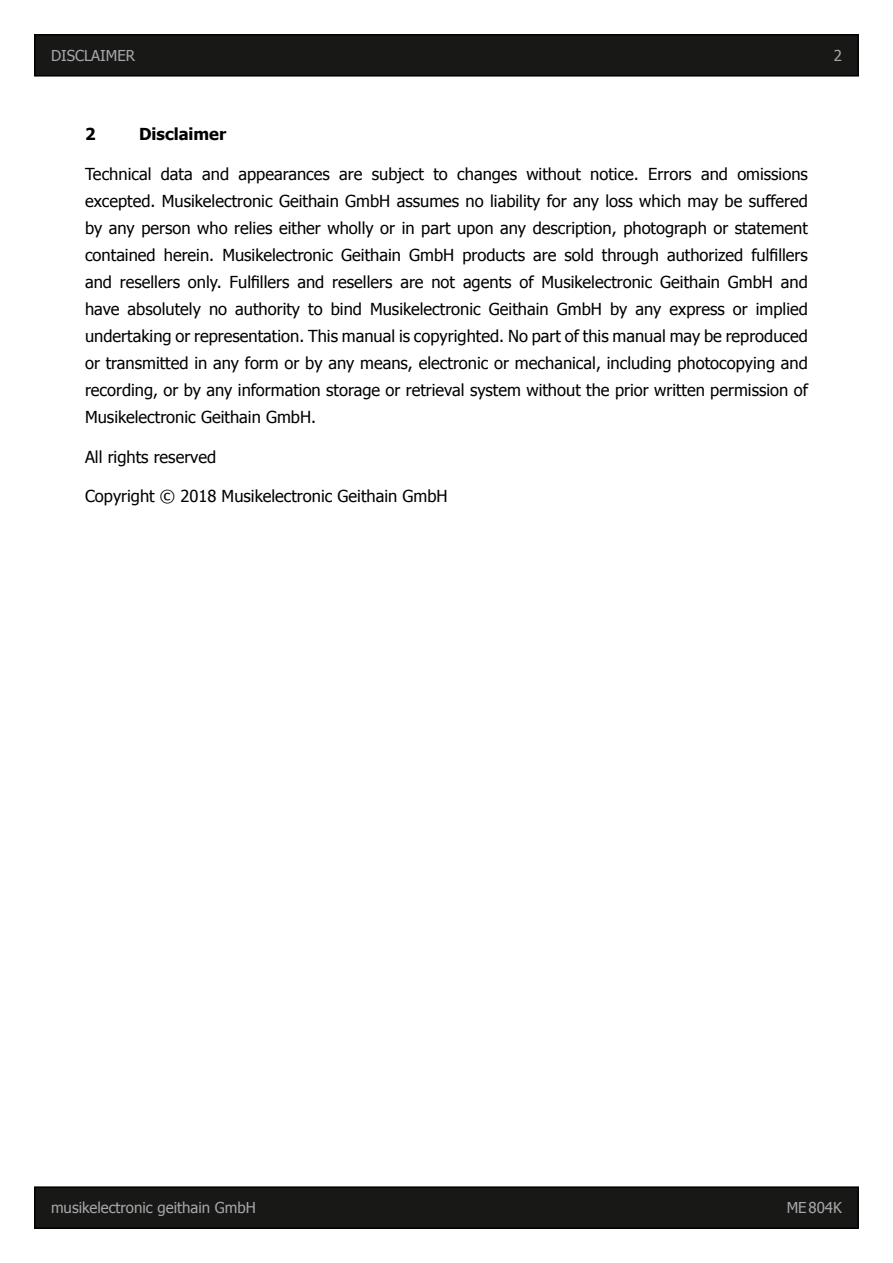
<style>
.page{position:relative;width:893px;height:1263px;background:#fff}
.page>*{position:absolute;margin:0;border:0;box-sizing:border-box;transform-origin:0 0}
.t1{font:16.5px/27px "Tahoma";color:#000;text-align:justify}
.t2{font:700 16.5px "Tahoma";color:#000}
.t3{font:15px "Tahoma";color:#a6a7a9}
</style>
<div class="page">
<div style="left:35px;top:35px;width:823px;height:41px;background:#181817"></div>
<div style="left:34px;top:34px;width:825px;height:43px;border:2px solid #000"></div>
<div style="left:35px;top:1187px;width:823px;height:41px;background:#181817"></div>
<div style="left:34px;top:1186px;width:825px;height:43px;border:2px solid #000"></div>
<p class="t3" style="left:51px;top:46px;width:86px">DISCLAIMER</p>
<p class="t3" style="left:834px;top:45px;width:10px">2</p>
<p class="t2" style="left:85px;top:123px;width:12px">2</p>
<p class="t2" style="left:139px;top:123px;width:89px">Disclaimer</p>
<p class="t1" style="left:85px;top:160px;width:724px">Technical data and appearances are subject to changes without notice. Errors and omissions excepted. Musikelectronic Geithain GmbH assumes no liability for any loss which may be suffered by any person who relies either wholly or in part upon any description, photograph or statement contained herein. Musikelectronic Geithain GmbH products are sold through authorized fulfillers and resellers only. Fulfillers and resellers are not agents of Musikelectronic Geithain GmbH and have absolutely no authority to bind Musikelectronic Geithain GmbH by any express or implied undertaking or representation. This manual is copyrighted. No part of this manual may be reproduced or transmitted in any form or by any means, electronic or mechanical, including photocopying and recording, or by any information storage or retrieval system without the prior written permission of Musikelectronic Geithain GmbH.</p>
<p class="t1" style="left:85px;top:442px;width:133px">All rights reserved</p>
<p class="t1" style="left:85px;top:482px;width:364px">Copyright © 2018 Musikelectronic Geithain GmbH</p>
<p class="t3" style="left:51px;top:1198px;width:206px">musikelectronic geithain GmbH</p>
<p class="t3" style="left:787px;top:1198px;width:57px">ME804K</p>
</div>
